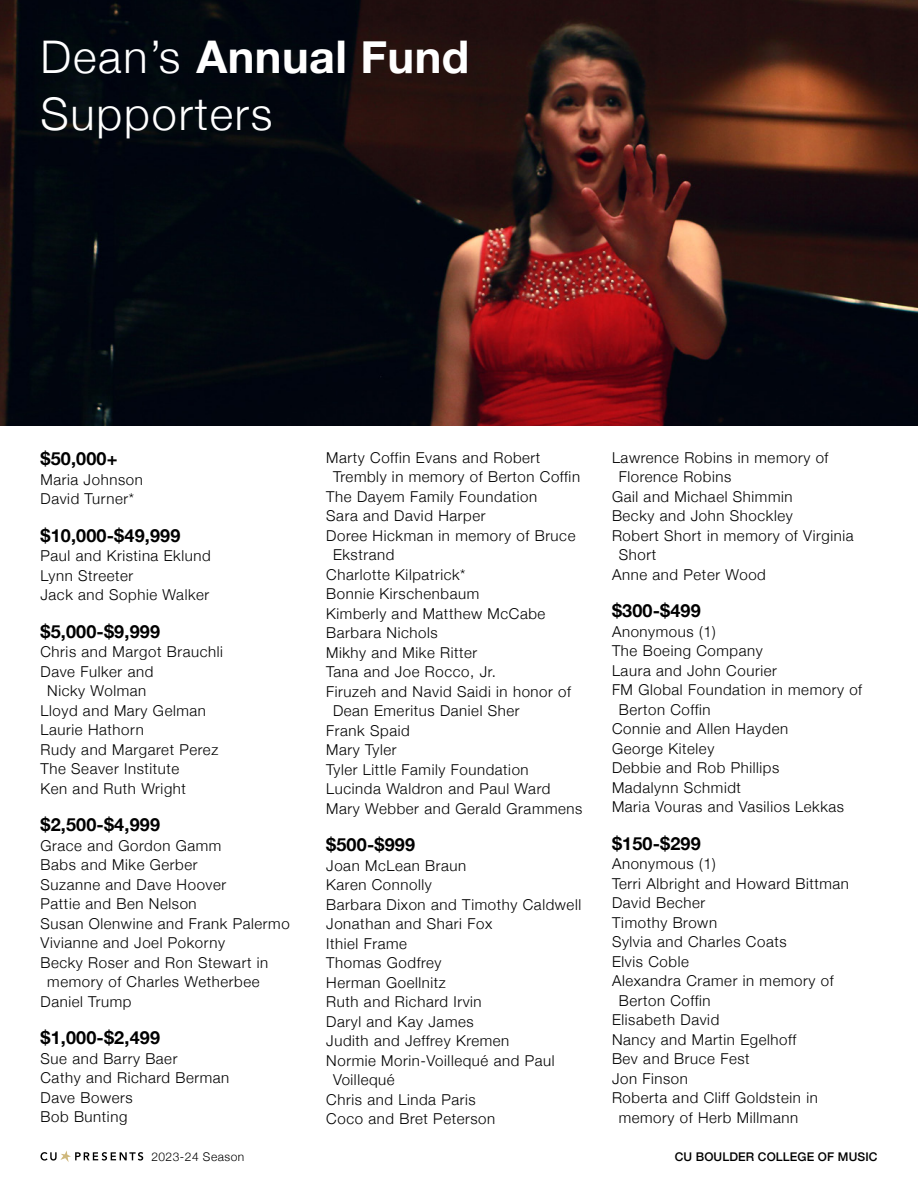
<style>
.page{position:relative;width:918px;height:1188px;background:#fff}
.page>*{position:absolute;margin:0;border:0;box-sizing:border-box;transform-origin:0 0}
.H2_30pt{font:700 45px "Helvetica Neue";letter-spacing:.01em;color:#fff}
.H2_30pt-2{font:300 45px "Helvetica Neue";letter-spacing:.04em;color:#fff}
.H3_15pt{font:700 18px "Helvetica Neue";letter-spacing:.01em;color:#000}
.P_12pt{font:300 15px/19.5px "Helvetica Neue";letter-spacing:.04em;color:#000}
.t1{font:500 12px "Helvetica Neue";letter-spacing:.01em;color:#000}
.t2{font:300 12px "Helvetica Neue";letter-spacing:.04em;color:#000}
.s1{font-weight:300}
</style>
<div class="page">
<svg style="left:40px;top:1151px;width:103px;height:11px"></svg>
<img style="left:0;top:0;width:918px;height:425px">
<h2 class="H2_30pt" style="left:40px;top:21px;width:430px"><span class="s1">Dean’s</span> Annual Fund</h2>
<h2 class="H2_30pt-2" style="left:40px;top:77px;width:234px">Supporters</h2>
<h3 class="H3_15pt" style="left:40px;top:445px;width:79px">$50,000+</h3>
<p class="P_12pt" style="left:40px;top:468px;width:104px">Maria Johnson</p>
<p class="P_12pt" style="left:40px;top:488px;width:95px">David Turner*</p>
<h3 class="H3_15pt" style="left:40px;top:521px;width:141px">$10,000-$49,999</h3>
<p class="P_12pt" style="left:40px;top:545px;width:172px">Paul and Kristina Eklund</p>
<p class="P_12pt" style="left:40px;top:564px;width:94px">Lynn Streeter</p>
<p class="P_12pt" style="left:40px;top:584px;width:170px">Jack and Sophie Walker</p>
<h3 class="H3_15pt" style="left:40px;top:617px;width:121px">$5,000-$9,999</h3>
<p class="P_12pt" style="left:40px;top:641px;width:184px">Chris and Margot Brauchli</p>
<p class="P_12pt" style="left:40px;top:660px;width:114px;text-align:center">Dave Fulker and<br>Nicky Wolman</p>
<p class="P_12pt" style="left:40px;top:699px;width:167px">Lloyd and Mary Gelman</p>
<p class="P_12pt" style="left:40px;top:719px;width:105px">Laurie Hathorn</p>
<p class="P_12pt" style="left:41px;top:738px;width:179px">Rudy and Margaret Perez</p>
<p class="P_12pt" style="left:41px;top:758px;width:140px">The Seaver Institute</p>
<p class="P_12pt" style="left:41px;top:777px;width:147px">Ken and Ruth Wright</p>
<h3 class="H3_15pt" style="left:40px;top:811px;width:121px">$2,500-$4,999</h3>
<p class="P_12pt" style="left:40px;top:834px;width:182px">Grace and Gordon Gamm</p>
<p class="P_12pt" style="left:40px;top:854px;width:159px">Babs and Mike Gerber</p>
<p class="P_12pt" style="left:40px;top:873px;width:187px">Suzanne and Dave Hoover</p>
<p class="P_12pt" style="left:40px;top:893px;width:158px">Pattie and Ben Nelson</p>
<p class="P_12pt" style="left:40px;top:912px;width:251px">Susan Olenwine and Frank Palermo</p>
<p class="P_12pt" style="left:40px;top:932px;width:186px">Vivianne and Joel Pokorny</p>
<p class="P_12pt" style="left:40px;top:951px;width:229px;text-align:center">Becky Roser and Ron Stewart in memory of Charles Wetherbee</p>
<p class="P_12pt" style="left:40px;top:990px;width:93px">Daniel Trump</p>
<h3 class="H3_15pt" style="left:40px;top:1024px;width:121px">$1,000-$2,499</h3>
<p class="P_12pt" style="left:40px;top:1047px;width:138px">Sue and Barry Baer</p>
<p class="P_12pt" style="left:40px;top:1067px;width:190px">Cathy and Richard Berman</p>
<p class="P_12pt" style="left:40px;top:1086px;width:94px">Dave Bowers</p>
<p class="P_12pt" style="left:40px;top:1106px;width:88px">Bob Bunting</p>
<p class="P_12pt" style="left:333px;top:447px;width:249px;text-indent:-7px">Marty Coffin Evans and Robert<br>Trembly in memory of Berton Coffin</p>
<p class="P_12pt" style="left:326px;top:486px;width:212px">The Dayem Family Foundation</p>
<p class="P_12pt" style="left:326px;top:505px;width:161px">Sara and David Harper</p>
<p class="P_12pt" style="left:333px;top:525px;width:244px;text-indent:-7px">Doree Hickman in memory of Bruce<br>Ekstrand</p>
<p class="P_12pt" style="left:326px;top:564px;width:141px">Charlotte Kilpatrick*</p>
<p class="P_12pt" style="left:326px;top:583px;width:155px">Bonnie Kirschenbaum</p>
<p class="P_12pt" style="left:326px;top:603px;width:221px">Kimberly and Matthew McCabe</p>
<p class="P_12pt" style="left:326px;top:622px;width:113px">Barbara Nichols</p>
<p class="P_12pt" style="left:326px;top:642px;width:153px">Mikhy and Mike Ritter</p>
<p class="P_12pt" style="left:326px;top:661px;width:171px">Tana and Joe Rocco, Jr.</p>
<p class="P_12pt" style="left:333px;top:681px;width:240px;text-indent:-7px">Firuzeh and Navid Saidi in honor of<br>Dean Emeritus Daniel Sher</p>
<p class="P_12pt" style="left:326px;top:720px;width:85px">Frank Spaid</p>
<p class="P_12pt" style="left:326px;top:739px;width:72px">Mary Tyler</p>
<p class="P_12pt" style="left:326px;top:759px;width:204px">Tyler Little Family Foundation</p>
<p class="P_12pt" style="left:326px;top:778px;width:226px">Lucinda Waldron and Paul Ward</p>
<p class="P_12pt" style="left:326px;top:798px;width:258px">Mary Webber and Gerald Grammens</p>
<h3 class="H3_15pt" style="left:326px;top:831px;width:90px">$500-$999</h3>
<p class="P_12pt" style="left:326px;top:855px;width:142px">Joan McLean Braun</p>
<p class="P_12pt" style="left:326px;top:874px;width:107px">Karen Connolly</p>
<p class="P_12pt" style="left:326px;top:894px;width:256px">Barbara Dixon and Timothy Caldwell</p>
<p class="P_12pt" style="left:326px;top:913px;width:167px">Jonathan and Shari Fox</p>
<p class="P_12pt" style="left:326px;top:933px;width:82px">Ithiel Frame</p>
<p class="P_12pt" style="left:326px;top:952px;width:117px">Thomas Godfrey</p>
<p class="P_12pt" style="left:326px;top:972px;width:121px">Herman Goellnitz</p>
<p class="P_12pt" style="left:326px;top:991px;width:157px">Ruth and Richard Irvin</p>
<p class="P_12pt" style="left:326px;top:1011px;width:149px">Daryl and Kay James</p>
<p class="P_12pt" style="left:326px;top:1030px;width:185px">Judith and Jeffrey Kremen</p>
<p class="P_12pt" style="left:333px;top:1050px;width:223px;text-indent:-7px">Normie Morin-Voillequé and Paul<br>Voillequé</p>
<p class="P_12pt" style="left:326px;top:1089px;width:151px">Chris and Linda Paris</p>
<p class="P_12pt" style="left:326px;top:1108px;width:171px">Coco and Bret Peterson</p>
<p class="P_12pt" style="left:619px;top:447px;width:211px;text-indent:-7px">Lawrence Robins in memory of<br>Florence Robins</p>
<p class="P_12pt" style="left:612px;top:486px;width:182px">Gail and Michael Shimmin</p>
<p class="P_12pt" style="left:612px;top:505px;width:182px">Becky and John Shockley</p>
<p class="P_12pt" style="left:619px;top:525px;width:236px;text-indent:-7px">Robert Short in memory of Virginia<br>Short</p>
<p class="P_12pt" style="left:612px;top:564px;width:155px">Anne and Peter Wood</p>
<h3 class="H3_15pt" style="left:612px;top:597px;width:90px">$300-$499</h3>
<p class="P_12pt" style="left:612px;top:621px;width:105px">Anonymous (1)</p>
<p class="P_12pt" style="left:612px;top:640px;width:152px">The Boeing Company</p>
<p class="P_12pt" style="left:612px;top:660px;width:166px">Laura and John Courier</p>
<p class="P_12pt" style="left:619px;top:679px;width:245px;text-indent:-7px">FM Global Foundation in memory of<br>Berton Coffin</p>
<p class="P_12pt" style="left:612px;top:718px;width:178px">Connie and Allen Hayden</p>
<p class="P_12pt" style="left:612px;top:738px;width:104px">George Kiteley</p>
<p class="P_12pt" style="left:612px;top:757px;width:169px">Debbie and Rob Phillips</p>
<p class="P_12pt" style="left:612px;top:777px;width:131px">Madalynn Schmidt</p>
<p class="P_12pt" style="left:612px;top:796px;width:234px">Maria Vouras and Vasilios Lekkas</p>
<h3 class="H3_15pt" style="left:612px;top:829px;width:90px">$150-$299</h3>
<p class="P_12pt" style="left:612px;top:853px;width:105px">Anonymous (1)</p>
<p class="P_12pt" style="left:612px;top:873px;width:239px">Terri Albright and Howard Bittman</p>
<p class="P_12pt" style="left:612px;top:892px;width:95px">David Becher</p>
<p class="P_12pt" style="left:612px;top:912px;width:107px">Timothy Brown</p>
<p class="P_12pt" style="left:612px;top:931px;width:176px">Sylvia and Charles Coats</p>
<p class="P_12pt" style="left:612px;top:951px;width:78px">Elvis Coble</p>
<p class="P_12pt" style="left:619px;top:970px;width:216px;text-indent:-7px">Alexandra Cramer in memory of<br>Berton Coffin</p>
<p class="P_12pt" style="left:612px;top:1009px;width:109px">Elisabeth David</p>
<p class="P_12pt" style="left:612px;top:1029px;width:186px">Nancy and Martin Egelhoff</p>
<p class="P_12pt" style="left:612px;top:1048px;width:139px">Bev and Bruce Fest</p>
<p class="P_12pt" style="left:612px;top:1068px;width:77px">Jon Finson</p>
<p class="P_12pt" style="left:619px;top:1087px;width:201px;text-indent:-7px">Roberta and Cliff Goldstein in memory of Herb Millmann</p>
<p class="t2" style="left:151px;top:1147px;width:94px">2023-24 Season</p>
<p class="t1" style="left:675px;top:1147px;width:204px">CU BOULDER COLLEGE OF MUSIC</p>
</div>
